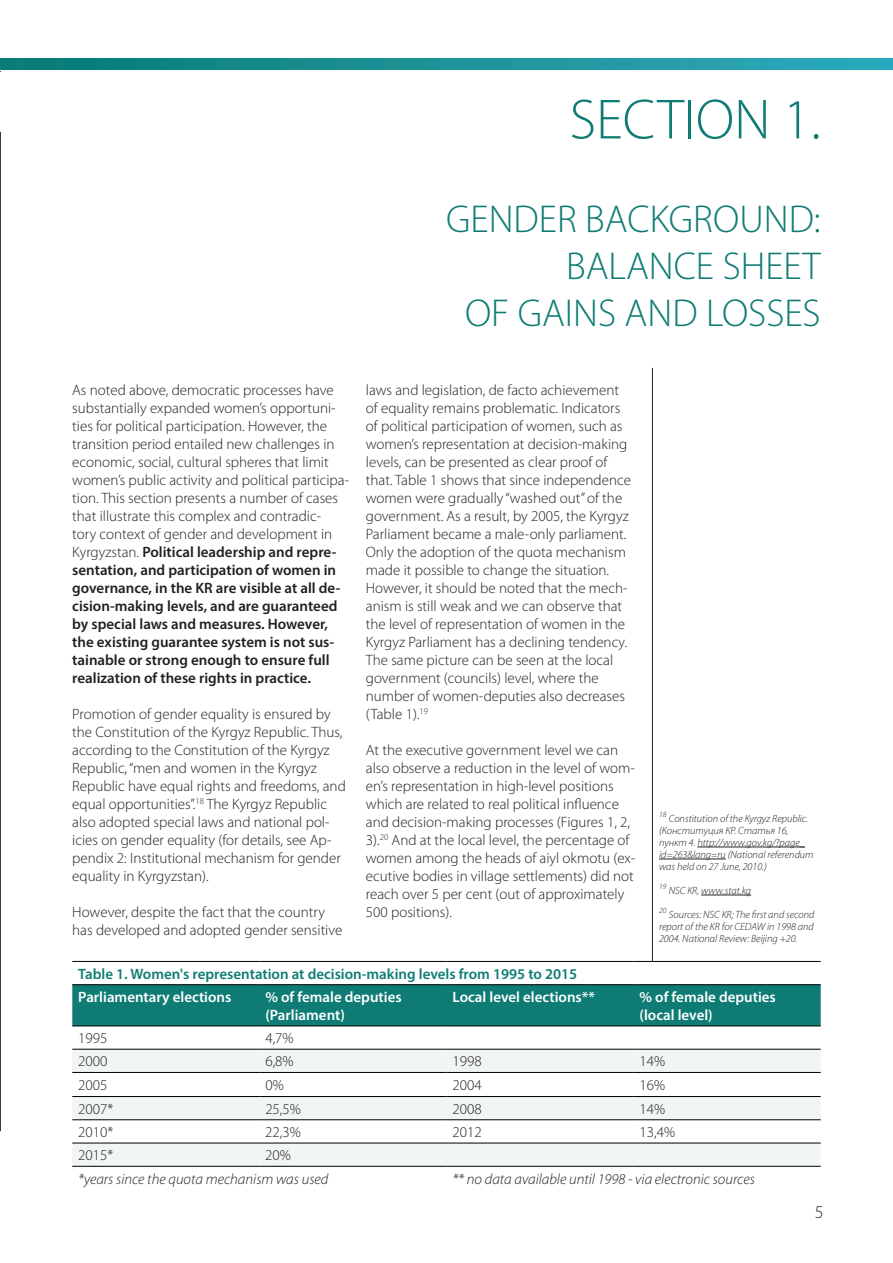
<style>
.page{position:relative;width:893px;height:1263px;background:#fff}
.page>*{position:absolute;margin:0;border:0;box-sizing:border-box;transform-origin:0 0}
.t1{font:300 57px "Myriad Pro";color:#0e7c74}
.t2{font:300 39px/46.8px "Myriad Pro";color:#0e7c74;text-align:right}
.t3{font:300 18px "Myriad Pro";color:#231f20}
.t4{font:300 15px/18px "Myriad Pro";color:#231f20}
.t5{font:600 15px/18px "Myriad Pro";color:#fff}
.t6{font:italic 300 15px "Myriad Pro";color:#231f20}
.t7{font:600 15px "Myriad Pro";color:#0e7c74}
.t8{font:italic 300 10.5px/12px "Myriad Pro";color:#231f20}
.s1{font-weight:600}
</style>
<div class="page">
<img style="left:1px;top:59px;width:892px;height:10px">
<hr style="left:0;top:132px;width:1px;height:999px;background:#231f20">
<hr style="left:652px;top:368px;width:1px;height:593px;background:#231f20">
<hr style="left:697px;top:847px;width:108px;height:1px;background:#231f20">
<hr style="left:659px;top:859px;width:67px;height:1px;background:#231f20">
<hr style="left:701px;top:895px;width:50px;height:1px;background:#231f20">
<div style="left:72px;top:985px;width:749px;height:40px;background:#0e7c74"></div>
<svg style="left:72px;top:1050px;width:749px;height:116px;fill:#f1f5f5"></svg>
<hr style="left:72px;top:1166px;width:187px;height:1px;background:#000">
<hr style="left:259px;top:1166px;width:187px;height:1px;background:#000">
<hr style="left:446px;top:1166px;width:188px;height:1px;background:#000">
<hr style="left:634px;top:1166px;width:187px;height:1px;background:#000">
<hr style="left:72px;top:961px;width:187px;height:1px;background:#000">
<hr style="left:259px;top:961px;width:187px;height:1px;background:#000">
<hr style="left:446px;top:961px;width:188px;height:1px;background:#000">
<hr style="left:634px;top:961px;width:187px;height:1px;background:#000">
<hr style="left:72px;top:984px;width:187px;height:1px;background:#000">
<hr style="left:259px;top:984px;width:187px;height:1px;background:#000">
<hr style="left:446px;top:984px;width:188px;height:1px;background:#000">
<hr style="left:634px;top:984px;width:187px;height:1px;background:#000">
<hr style="left:72px;top:1025px;width:187px;height:1px;background:#000">
<hr style="left:259px;top:1025px;width:187px;height:1px;background:#000">
<hr style="left:446px;top:1025px;width:188px;height:1px;background:#000">
<hr style="left:634px;top:1025px;width:187px;height:1px;background:#000">
<hr style="left:72px;top:1049px;width:187px;height:1px;background:#000">
<hr style="left:446px;top:1049px;width:188px;height:1px;background:#000">
<hr style="left:634px;top:1049px;width:187px;height:1px;background:#000">
<hr style="left:72px;top:1072px;width:187px;height:1px;background:#000">
<hr style="left:446px;top:1072px;width:188px;height:1px;background:#000">
<hr style="left:634px;top:1072px;width:187px;height:1px;background:#000">
<hr style="left:72px;top:1096px;width:187px;height:1px;background:#000">
<hr style="left:259px;top:1096px;width:187px;height:1px;background:#000">
<hr style="left:446px;top:1096px;width:188px;height:1px;background:#000">
<hr style="left:634px;top:1096px;width:187px;height:1px;background:#000">
<hr style="left:72px;top:1119px;width:187px;height:1px;background:#000">
<hr style="left:259px;top:1119px;width:187px;height:1px;background:#000">
<hr style="left:446px;top:1119px;width:188px;height:1px;background:#000">
<hr style="left:634px;top:1119px;width:187px;height:1px;background:#000">
<hr style="left:72px;top:1143px;width:187px;height:1px;background:#000">
<hr style="left:259px;top:1143px;width:187px;height:1px;background:#000">
<hr style="left:446px;top:1143px;width:188px;height:1px;background:#000">
<hr style="left:634px;top:1143px;width:187px;height:1px;background:#000">
<hr style="left:259px;top:1049px;width:187px;height:1px;background:#000">
<hr style="left:259px;top:1072px;width:187px;height:1px;background:#000">
<h1 class="t1" style="left:570px;top:88px;width:253px">SECTION 1.</h1>
<h2 class="t2" style="left:446px;top:196px;width:376px">GENDER BACKGROUND:<br>BALANCE SHEET<br>OF GAINS AND LOSSES</h2>
<p class="t4" style="left:72px;top:381px;width:278px">As noted above, democratic processes have substantially expanded women’s opportuni&shy;ties for political participation. However, the transition period entailed new challenges in economic, social, cultural spheres that limit women’s public activity and political participa&shy;tion. This section presents a number of cases that illustrate this complex and contradic-<br>tory context of gender and development in Kyrgyzstan. <span class="s1">Political leadership and repre&shy;sentation, and participation of women in governance, in the KR are visible at all de&shy;cision-making levels, and are guaranteed by special laws and measures. However, the existing guarantee system is not sus&shy;tainable or strong enough to ensure full realization of these rights in practice.</span></p>
<p class="t4" style="left:72px;top:705px;width:275px">Promotion of gender equality is ensured by the Constitution of the Kyrgyz Republic. Thus, according to the Constitution of the Kyrgyz Republic, “men and women in the Kyrgyz Republic have equal rights and freedoms, and equal opportunities”.<sup>18</sup> The Kyrgyz Republic also adopted special laws and national pol&shy;icies on gender equality (for details, see Ap&shy;pendix 2: Institutional mechanism for gender equality in Kyrgyzstan).</p>
<p class="t4" style="left:72px;top:903px;width:272px">However, despite the fact that the country has developed and adopted gender sensitive</p>
<p class="t4" style="left:366px;top:381px;width:267px">laws and legislation, de facto achievement of equality remains problematic. Indicators of political participation of women, such as women’s representation at decision-making levels, can be presented as clear proof of that. Table 1 shows that since independence women were gradually “washed out” of the government. As a result, by 2005, the Kyrgyz Parliament became a male-only parliament.<br>Only the adoption of the quota mechanism made it possible to change the situation.<br>However, it should be noted that the mech&shy;anism is still weak and we can observe that the level of representation of women in the Kyrgyz Parliament has a declining tendency.<br>The same picture can be seen at the local government (councils) level, where the number of women-deputies also decreases (Table 1).<sup>19</sup></p>
<p class="t4" style="left:366px;top:741px;width:271px">At the executive government level we can also observe a reduction in the level of wom&shy;en’s representation in high-level positions which are related to real political influence and decision-making processes (Figures 1, 2, 3).<sup>20</sup> And at the local level, the percentage of women among the heads of aiyl okmotu (ex&shy;ecutive bodies in village settlements) did not reach over 5 per cent (out of approximately 500 positions).</p>
<p class="t8" style="left:659px;top:813px;width:156px"><sup>18</sup> Constitution of the Kyrgyz Republic. (Конституция КР. Статья 16, пункт 4. http://www.gov.kg/?page_ id=263&amp;lang=ru (National referendum was held on 27 June, 2010.)</p>
<p class="t8" style="left:659px;top:885px;width:94px"><sup>19</sup> NSC KR, www.stat.kg</p>
<p class="t8" style="left:659px;top:909px;width:157px;text-align:justify"><sup>20</sup> Sources: NSC KR; The first and second report of the KR for CEDAW in 1998 and 2004. National Review: Beijing +20.</p>
<p class="t7" style="left:78px;top:964px;width:500px">Table 1. Women's representation at decision-making levels from 1995 to 2015</p>
<p class="t5" style="left:78px;top:987px;width:155px">Parliamentary elections</p>
<p class="t5" style="left:265px;top:987px;width:138px">% of female deputies (Parliament)</p>
<p class="t5" style="left:452px;top:987px;width:144px">Local level elections**</p>
<p class="t5" style="left:640px;top:987px;width:138px">% of female deputies (local level)</p>
<p class="t4" style="left:78px;top:1029px;width:31px">1995</p>
<p class="t4" style="left:265px;top:1029px;width:30px">4,7%</p>
<p class="t4" style="left:78px;top:1053px;width:31px">2000</p>
<p class="t4" style="left:265px;top:1053px;width:30px">6,8%</p>
<p class="t4" style="left:452px;top:1053px;width:31px">1998</p>
<p class="t4" style="left:640px;top:1053px;width:27px">14%</p>
<p class="t4" style="left:78px;top:1076px;width:31px">2005</p>
<p class="t4" style="left:265px;top:1076px;width:20px">0%</p>
<p class="t4" style="left:452px;top:1076px;width:31px">2004</p>
<p class="t4" style="left:639px;top:1076px;width:27px">16%</p>
<p class="t4" style="left:78px;top:1100px;width:37px">2007*</p>
<p class="t4" style="left:265px;top:1100px;width:37px">25,5%</p>
<p class="t4" style="left:452px;top:1100px;width:31px">2008</p>
<p class="t4" style="left:639px;top:1100px;width:27px">14%</p>
<p class="t4" style="left:78px;top:1123px;width:37px">2010*</p>
<p class="t4" style="left:265px;top:1123px;width:37px">22,3%</p>
<p class="t4" style="left:452px;top:1123px;width:31px">2012</p>
<p class="t4" style="left:639px;top:1123px;width:37px">13,4%</p>
<p class="t4" style="left:78px;top:1146px;width:37px">2015*</p>
<p class="t4" style="left:265px;top:1146px;width:27px">20%</p>
<p class="t6" style="left:78px;top:1170px;width:252px">*years since the quota mechanism was used</p>
<p class="t6" style="left:452px;top:1170px;width:304px">** no data available until 1998 - via electronic sources</p>
<p class="t3" style="left:815px;top:1202px;width:10px">5</p>
</div>
